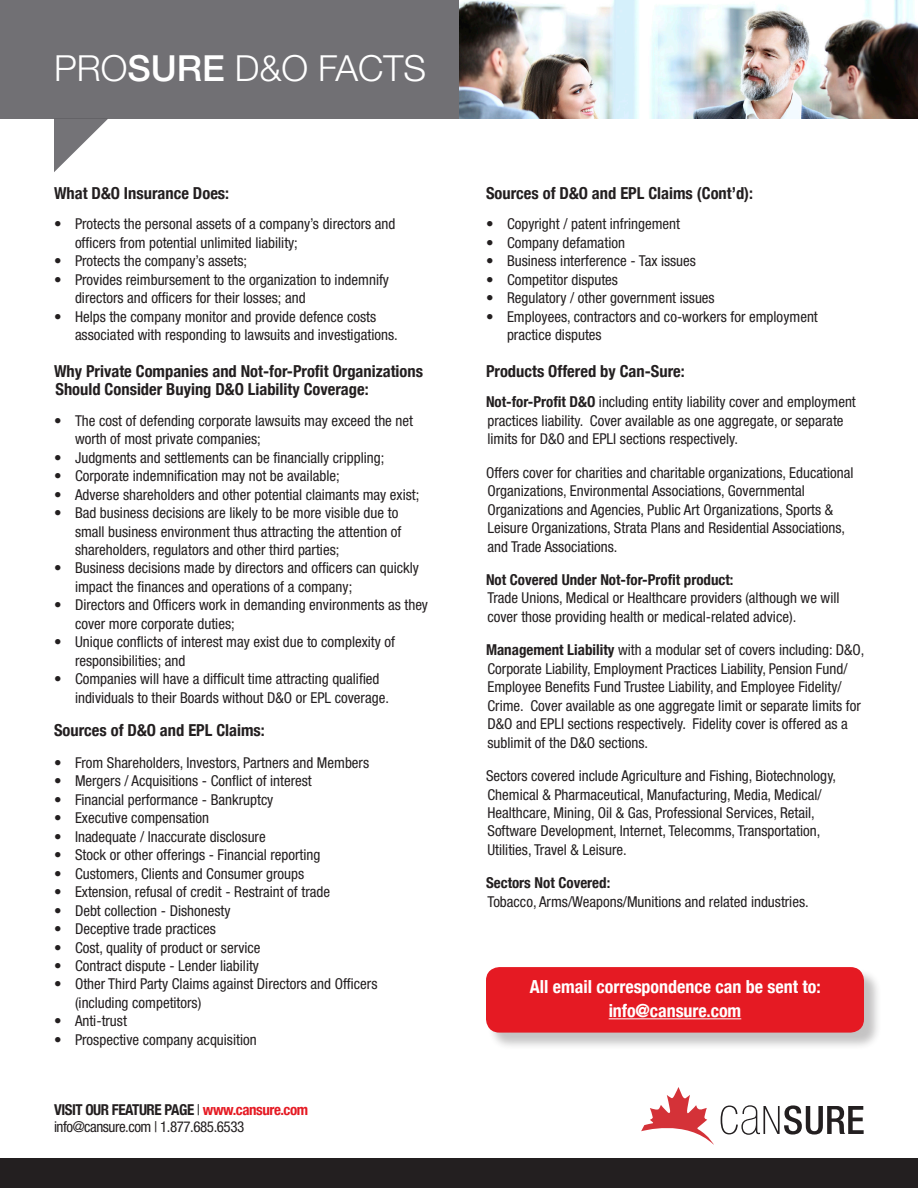
<style>
.page{position:relative;width:918px;height:1188px;background:#fff}
.page>*{position:absolute;margin:0;border:0;box-sizing:border-box;transform-origin:0 0}
.t1{font:300 36px "Helvetica Neue LT Std";color:#fff}
.t2{font:700 condensed 18px "Helvetica Neue";color:#fff}
.t3{font:700 condensed 16.5px/18.5px "Helvetica Neue";color:#231f20}
.t4{font:condensed 15px/18.5px "Helvetica Neue LT Std";color:#231f20}
.t5{font:700 condensed 15px "Helvetica Neue";letter-spacing:-.03em;color:#231f20}
.t6{font:condensed 15px "Helvetica Neue LT Std";letter-spacing:-.03em;color:#231f20}
.s1{font-weight:500}
.s2{font-family:"Helvetica Neue LT Std";font-weight:400}
.s3{color:#e51a23}
.s4{font-family:"Helvetica Neue";font-weight:700}
</style>
<div class="page">
<div style="left:487px;top:968px;width:395px;height:82px;background:#231f20;opacity:.27"></div>
<div style="left:486px;top:967px;width:378px;height:66px;background:#e51a23;border-radius:14px"></div>
<svg style="left:641px;top:1087px;width:73px;height:58px"></svg>
<svg style="left:721px;top:1105px;width:143px;height:30px"></svg>
<div style="left:0;top:1159px;width:918px;height:29px;background:#231f20"></div>
<div style="left:0;top:0;width:460px;height:119px;background:#717074"></div>
<svg style="left:54px;top:119px;width:54px;height:53px"></svg>
<img style="left:460px;top:0;width:458px;height:119px">
<hr style="left:609px;top:1018px;width:132px;height:1px;background:#fff">
<p class="t1" style="left:54px;top:46px;width:374px">PRO<span class="s1">SURE</span> D&amp;O FACTS</p>
<p class="t3" style="left:54px;top:184px;width:177px">What D&amp;O Insurance Does:</p>
<p class="t4" style="left:75px;top:215px;width:322px;text-indent:-21px">• Protects the personal assets of a company’s directors and officers from potential unlimited liability;</p>
<p class="t4" style="left:54px;top:252px;width:195px">• Protects the company’s assets;</p>
<p class="t4" style="left:75px;top:270px;width:316px;text-indent:-21px">• Provides reimbursement to the organization to indemnify directors and officers for their losses; and</p>
<p class="t4" style="left:75px;top:307px;width:324px;text-indent:-21px">• Helps the company monitor and provide defence costs associated with responding to lawsuits and investigations.</p>
<p class="t3" style="left:54px;top:362px;width:371px">Why Private Companies and Not-for-Profit Organizations<br>Should Consider Buying D&amp;O Liability Coverage:</p>
<p class="t4" style="left:75px;top:411px;width:340px;text-indent:-21px">• The cost of defending corporate lawsuits may exceed the net worth of most private companies;</p>
<p class="t4" style="left:54px;top:448px;width:332px">• Judgments and settlements can be financially crippling;</p>
<p class="t4" style="left:54px;top:467px;width:287px">• Corporate indemnification may not be available;</p>
<p class="t4" style="left:54px;top:485px;width:367px">• Adverse shareholders and other potential claimants may exist;</p>
<p class="t4" style="left:75px;top:503px;width:328px;text-indent:-21px">• Bad business decisions are likely to be more visible due to small business environment thus attracting the attention of shareholders, regulators and other third parties;</p>
<p class="t4" style="left:75px;top:559px;width:345px;text-indent:-21px">• Business decisions made by directors and officers can quickly impact the finances and operations of a company;</p>
<p class="t4" style="left:75px;top:596px;width:355px;text-indent:-21px">• Directors and Officers work in demanding environments as they cover more corporate duties;</p>
<p class="t4" style="left:75px;top:633px;width:321px;text-indent:-21px">• Unique conflicts of interest may exist due to complexity of responsibilities; and</p>
<p class="t4" style="left:75px;top:670px;width:316px;text-indent:-21px">• Companies will have a difficult time attracting qualified individuals to their Boards without D&amp;O or EPL coverage.</p>
<p class="t3" style="left:54px;top:721px;width:212px">Sources of D&amp;O and EPL Claims:</p>
<p class="t4" style="left:54px;top:753px;width:317px">• From Shareholders, Investors, Partners and Members</p>
<p class="t4" style="left:54px;top:772px;width:259px">• Mergers / Acquisitions - Conflict of interest</p>
<p class="t4" style="left:54px;top:790px;width:221px">• Financial performance - Bankruptcy</p>
<p class="t4" style="left:54px;top:809px;width:157px">• Executive compensation</p>
<p class="t4" style="left:54px;top:827px;width:213px">• Inadequate / Inaccurate disclosure</p>
<p class="t4" style="left:54px;top:846px;width:268px">• Stock or other offerings - Financial reporting</p>
<p class="t4" style="left:54px;top:864px;width:252px">• Customers, Clients and Consumer groups</p>
<p class="t4" style="left:54px;top:883px;width:278px">• Extension, refusal of credit - Restraint of trade</p>
<p class="t4" style="left:54px;top:901px;width:178px">• Debt collection - Dishonesty</p>
<p class="t4" style="left:54px;top:919px;width:164px">• Deceptive trade practices</p>
<p class="t4" style="left:54px;top:938px;width:208px">• Cost, quality of product or service</p>
<p class="t4" style="left:54px;top:956px;width:207px">• Contract dispute - Lender liability</p>
<p class="t4" style="left:75px;top:975px;width:304px;text-indent:-21px">• Other Third Party Claims against Directors and Officers (including competitors)</p>
<p class="t4" style="left:54px;top:1012px;width:74px">• Anti-trust</p>
<p class="t4" style="left:54px;top:1030px;width:204px">• Prospective company acquisition</p>
<p class="t5" style="left:54px;top:1101px;width:256px">VISIT OUR FEATURE PAGE <span class="s2">|</span> <span class="s3">www.cansure.com</span></p>
<p class="t6" style="left:54px;top:1118px;width:192px">info@cansure.com | 1.877.685.6533</p>
<p class="t3" style="left:486px;top:184px;width:269px">Sources of D&amp;O and EPL Claims (Cont’d):</p>
<p class="t4" style="left:486px;top:215px;width:196px">• Copyright / patent infringement</p>
<p class="t4" style="left:486px;top:233px;width:141px">• Company defamation</p>
<p class="t4" style="left:486px;top:252px;width:212px">• Business interference - Tax issues</p>
<p class="t4" style="left:486px;top:270px;width:134px">• Competitor disputes</p>
<p class="t4" style="left:486px;top:289px;width:230px">• Regulatory / other government issues</p>
<p class="t4" style="left:507px;top:307px;width:312px;text-indent:-21px">• Employees, contractors and co-workers for employment practice disputes</p>
<p class="t3" style="left:486px;top:362px;width:200px">Products Offered by Can-Sure:</p>
<p class="t4" style="left:486px;top:393px;width:371px"><span class="s4">Not-for-Profit D&amp;O</span> including entity liability cover and employment practices liability. Cover available as one aggregate, or separate limits for D&amp;O and EPLI sections respectively.</p>
<p class="t4" style="left:486px;top:463px;width:369px">Offers cover for charities and charitable organizations, Educational Organizations, Environmental Associations, Governmental Organizations and Agencies, Public Art Organizations, Sports &amp; Leisure Organizations, Strata Plans and Residential Associations, and Trade Associations.</p>
<p class="t4" style="left:486px;top:570px;width:355px"><span class="s4">Not Covered Under Not-for-Profit product:<br></span>Trade Unions, Medical or Healthcare providers (although we will cover those providing health or medical-related advice).</p>
<p class="t4" style="left:486px;top:641px;width:380px"><span class="s4">Management Liability</span> with a modular set of covers including: D&amp;O, Corporate Liability, Employment Practices Liability, Pension Fund/ Employee Benefits Fund Trustee Liability, and Employee Fidelity/ Crime. Cover available as one aggregate limit or separate limits for D&amp;O and EPLI sections respectively. Fidelity cover is offered as a sublimit of the D&amp;O sections.</p>
<p class="t4" style="left:486px;top:766px;width:352px">Sectors covered include Agriculture and Fishing, Biotechnology, Chemical &amp; Pharmaceutical, Manufacturing, Media, Medical/ Healthcare, Mining, Oil &amp; Gas, Professional Services, Retail, Software Development, Internet, Telecomms, Transportation, Utilities, Travel &amp; Leisure.</p>
<p class="t4" style="left:486px;top:874px;width:324px"><span class="s4">Sectors Not Covered:<br></span>Tobacco, Arms/Weapons/Munitions and related industries.</p>
<p class="t2" style="left:530px;top:976px;width:293px">All email correspondence can be sent to:</p>
<p class="t2" style="left:609px;top:1000px;width:134px">info@cansure.com</p>
</div>
